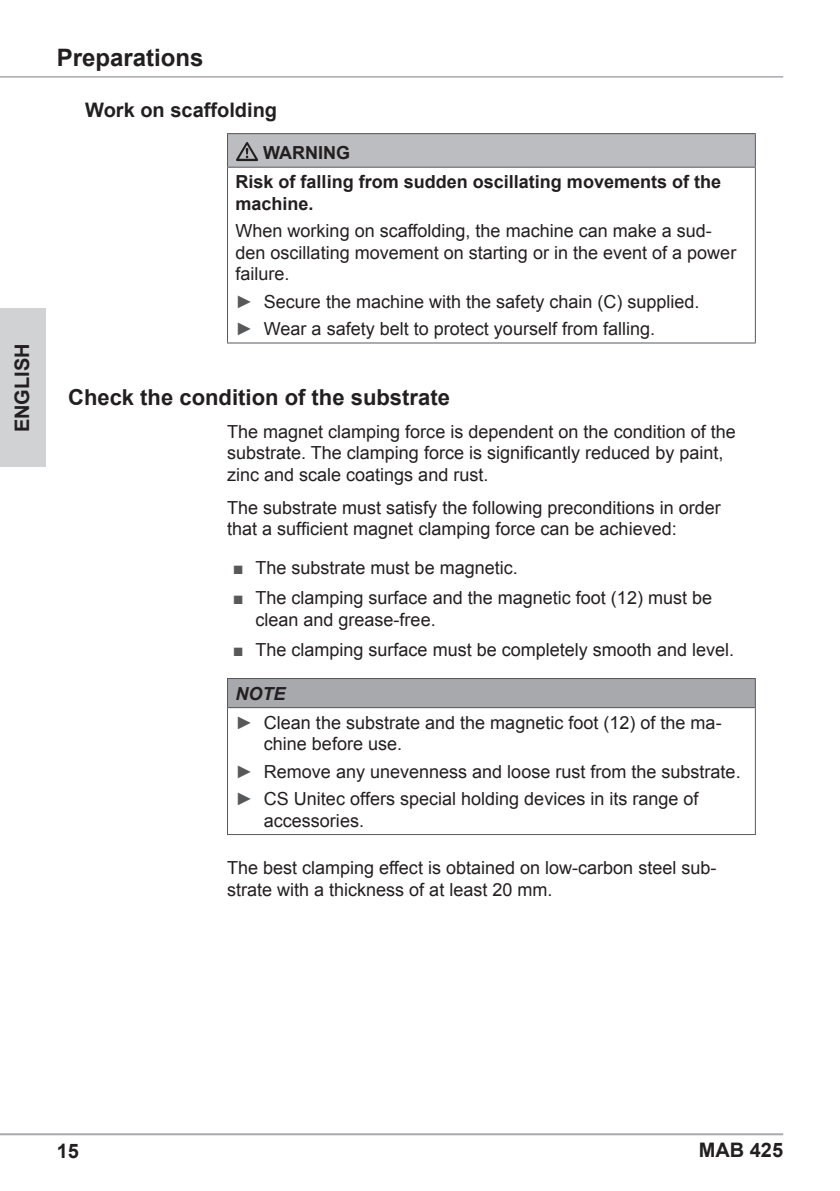
<style>
.page{position:relative;width:840px;height:1191px;background:#fff}
.page>*{position:absolute;margin:0;border:0;box-sizing:border-box;transform-origin:0 0}
.t1{font:700 24px "Arial";color:#231f20}
.t2{font:700 22px "Arial";color:#231f20}
.t3{font:700 20px "Arial";color:#231f20}
.t4{font:700 20px "Arial";color:#231f20}
.t5{font:18px/21.6px "Arial";color:#231f20}
.t6{font:700 18px/29.2px "Arial";color:#231f20}
.s1{color:#57585a}
.s2{font-weight:700;font-style:italic}
.s3{font-style:inherit}
</style>
<div class="page">
<hr style="left:0;top:1133px;width:782px;height:2px;background:#a8a9ad">
<hr style="left:0;top:76px;width:782px;height:2px;background:#a8a9ad">
<div style="left:0;top:308px;width:45px;height:159px;background:#d1d2d4"></div>
<div style="left:227px;top:134px;width:528px;height:33px;background:#bcbdc0"></div>
<hr style="left:227px;top:133px;width:528px;height:1px;background:#57585a">
<hr style="left:227px;top:134px;width:1px;height:33px;background:#57585a">
<hr style="left:754px;top:134px;width:1px;height:33px;background:#57585a">
<hr style="left:227px;top:167px;width:528px;height:1px;background:#57585a">
<hr style="left:227px;top:168px;width:1px;height:174px;background:#57585a">
<hr style="left:754px;top:168px;width:1px;height:174px;background:#57585a">
<hr style="left:227px;top:342px;width:528px;height:1px;background:#57585a">
<svg style="left:236px;top:142px;width:22px;height:19px"></svg>
<div style="left:227px;top:678px;width:528px;height:29px;background:#a8a9ad"></div>
<hr style="left:227px;top:678px;width:528px;height:1px;background:#57585a">
<svg style="left:227px;top:679px;width:1px;height:28px"></svg>
<svg style="left:754px;top:679px;width:1px;height:28px"></svg>
<hr style="left:227px;top:707px;width:528px;height:1px;background:#57585a">
<hr style="left:227px;top:708px;width:1px;height:126px;background:#57585a">
<hr style="left:754px;top:708px;width:1px;height:126px;background:#57585a">
<hr style="left:227px;top:834px;width:528px;height:1px;background:#57585a">
<p class="t3" style="left:9px;top:432px;width:90px;rotate:-90deg">ENGLISH</p>
<h1 class="t1" style="left:57px;top:42px;width:148px">Preparations</h1>
<p class="t3" style="left:85px;top:96px;width:193px">Work on scaffolding</p>
<p class="t6" style="left:235px;top:139px;width:487px;text-indent:28px">WARNING<br>Risk of falling from sudden oscillating movements of the</p>
<p class="t6" style="left:235px;top:190px;width:77px">machine.</p>
<p class="t5" style="left:235px;top:220px;width:502px">When working on scaffolding, the machine can make a sud&shy;den oscillating movement on starting or in the event of a power failure.</p>
<p class="t5" style="left:235px;top:288px;width:465px;line-height:27.2px"><span class="s1">►</span> Secure the machine with the safety chain (C) supplied. <span class="s1">►</span> Wear a safety belt to protect yourself from falling.</p>
<p class="t2" style="left:68px;top:382px;width:383px">Check the condition of the substrate</p>
<p class="t5" style="left:227px;top:421px;width:510px">The magnet clamping force is dependent on the condition of the substrate. The clamping force is significantly reduced by paint, zinc and scale coatings and rust.</p>
<p class="t5" style="left:227px;top:497px;width:495px">The substrate must satisfy the following preconditions in order that a sufficient magnet clamping force can be achieved:</p>
<p class="t5" style="left:232px;top:557px;width:286px"><span class="s1">■</span> The substrate must be magnetic.</p>
<p class="t5" style="left:255px;top:587px;width:458px;text-indent:-23px"><span class="s1">■</span> The clamping surface and the magnetic foot (12) must be clean and grease-free.</p>
<p class="t5" style="left:232px;top:639px;width:502px"><span class="s1">■</span> The clamping surface must be completely smooth and level.</p>
<p class="t5" style="left:235px;top:679px;width:487px;line-height:29.2px"><span class="s2">NOTE<br></span><span class="s1">►</span> Clean the substrate and the magnetic foot (12) of the ma-</p>
<p class="t5" style="left:235px;top:730px;width:506px;line-height:27.2px;text-indent:28px">chine before use.<br><span class="s1">►</span> Remove any unevenness and loose rust from the substrate. <span class="s1">►</span> <span class="s3">CS Unitec</span> offers special holding devices in its range of</p>
<p class="t5" style="left:264px;top:809px;width:102px">accessories.</p>
<p class="t5" style="left:227px;top:857px;width:490px">The best clamping effect is obtained on low-carbon steel sub&shy;strate with a thickness of at least 20 mm.</p>
<p class="t4" style="left:57px;top:1137px;width:24px">15</p>
<p class="t3" style="left:698px;top:1137px;width:86px">MAB 425</p>
</div>
